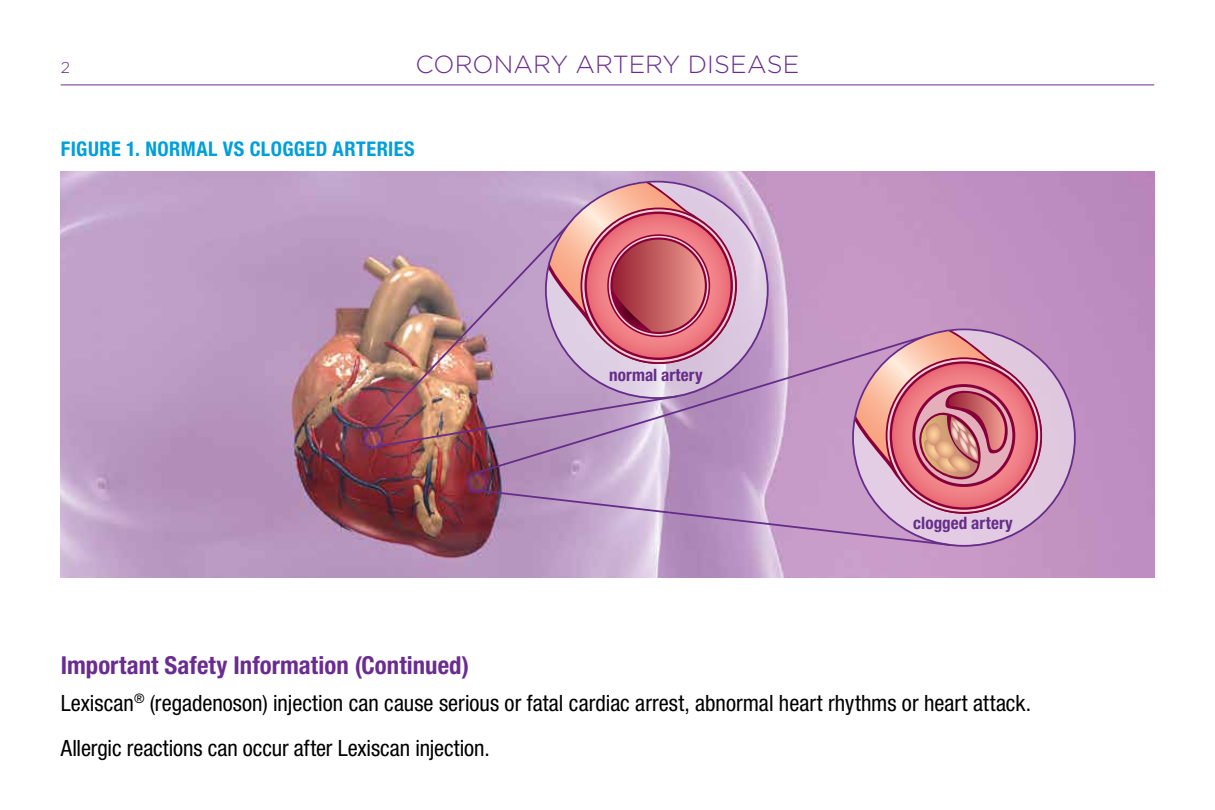
<style>
.page{position:relative;width:1215px;height:810px;background:#fff}
.page>*{position:absolute;margin:0;border:0;box-sizing:border-box;transform-origin:0 0}
.t1{font:700 condensed 24.75px "Helvetica Neue LT Std";letter-spacing:.005em;color:#6a2c91}
.t2{font:300 24.75px "Gotham";letter-spacing:.005em;color:#6a2c91}
.t3{font:condensed 22.5px/44.8px "Helvetica Neue LT Std";color:#000}
.t4{font:700 condensed 20.25px "Helvetica Neue LT Std";letter-spacing:.02em;color:#009fdb}
.t5{font:700 condensed 17.1px "Helvetica Neue LT Std";letter-spacing:.005em;color:#652d89}
.t6{font:300 15.75px "Gotham";color:#6a2c91}
</style>
<div class="page">
<hr style="left:61px;top:85px;width:1093px;height:1px;background:#6a2c91">
<img style="left:61px;top:172px;width:1093px;height:405px">
<svg style="left:853px;top:328px;width:222px;height:217px;background:#d8bfda"></svg>
<img style="left:373px;top:182px;width:670px;height:365px">
<p class="t6" style="left:61px;top:59px;width:11px">2</p>
<p class="t2" style="left:415px;top:51px;width:386px">CORONARY ARTERY DISEASE</p>
<p class="t4" style="left:61px;top:137px;width:355px">FIGURE 1. NORMAL VS CLOGGED ARTERIES</p>
<p class="t5" style="left:609px;top:365px;width:95px">normal artery</p>
<p class="t5" style="left:913px;top:512px;width:101px">clogged artery</p>
<p class="t1" style="left:61px;top:650px;width:410px">Important Safety Information (Continued)</p>
<p class="t3" style="left:61px;top:680px;width:972px">Lexiscan<sup>®</sup> (regadenoson) injection can cause serious or fatal cardiac arrest, abnormal heart rhythms or heart attack.<br>Allergic reactions can occur after Lexiscan injection.</p>
</div>
